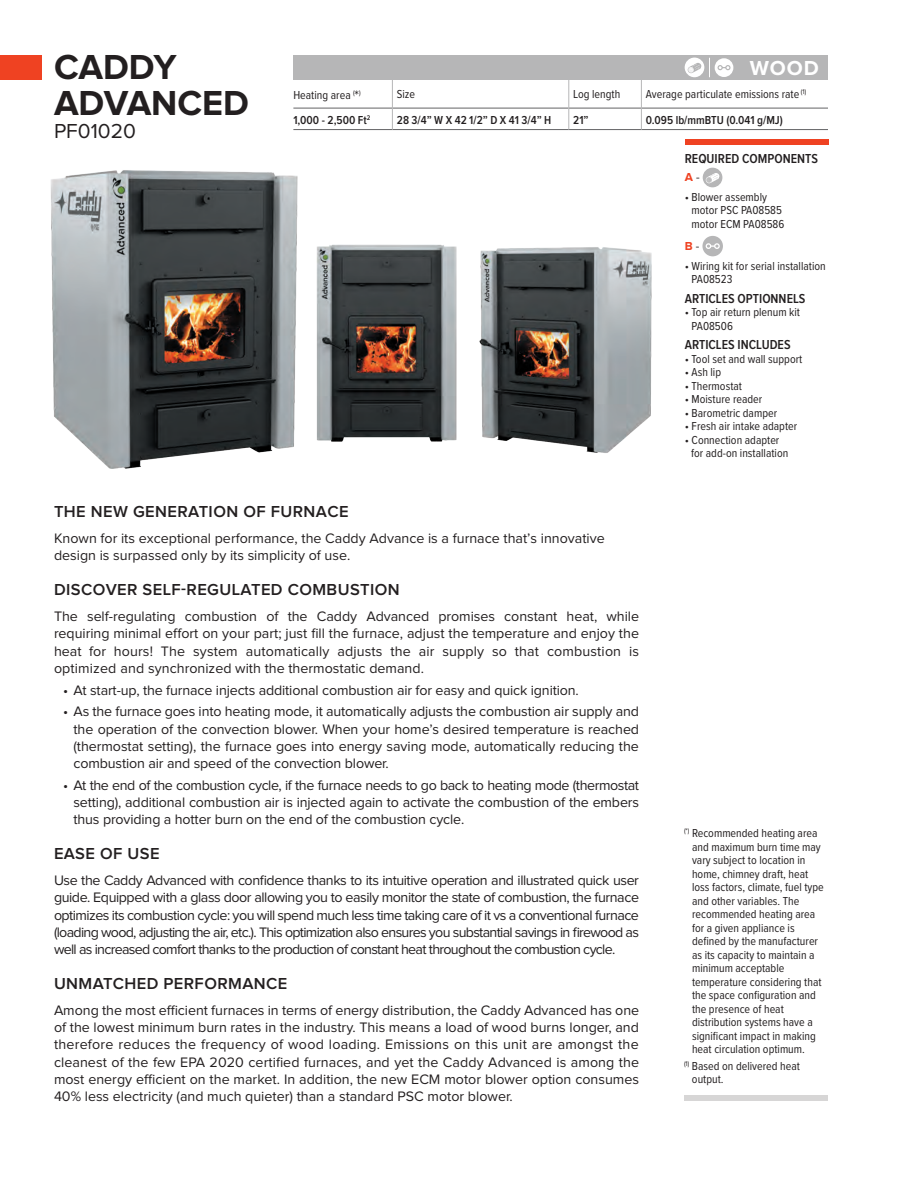
<style>
.page{position:relative;width:918px;height:1188px;background:#fff}
.page>*{position:absolute;margin:0;border:0;box-sizing:border-box;transform-origin:0 0}
.t1{font:700 36px/36px "Proxima Nova";color:#231f20}
.t2{font:21px "Proxima Nova";color:#231f20}
.t3{font:700 21px "Proxima Nova";color:#fff}
.t4{font:600 16.5px "Proxima Nova";letter-spacing:.025em;color:#231f20}
.t5{font:14.25px/17.2px "Proxima Nova";letter-spacing:-.005em;color:#231f20;text-align:justify}
.t6{font:600 13.5px "Proxima Nova Cond";color:#231f20}
.t7{font:12px/13.5px "Proxima Nova Cond";color:#231f20}
.t8{font:600 12px "Proxima Nova Cond";color:#231f20}
.t9{font:700 12px "Proxima Nova";color:#ef4222}
.s1{font-size:13.95px}
.s2{font-weight:400;color:#231f20}
</style>
<div class="page">
<div style="left:0;top:56px;width:41px;height:24px;background:#ef4222"></div>
<img style="left:51px;top:170px;width:247px;height:299px">
<img style="left:316px;top:244px;width:128px;height:198px">
<img style="left:444px;top:236px;width:265px;height:217px">
<div style="left:293px;top:55px;width:535px;height:25px;background:#b6b6b7"></div>
<hr style="left:293px;top:108px;width:99px;height:1px;background:#636366">
<hr style="left:393px;top:108px;width:176px;height:1px;background:#636366">
<hr style="left:569px;top:108px;width:72px;height:1px;background:#636366">
<hr style="left:642px;top:108px;width:186px;height:1px;background:#636366">
<hr style="left:293px;top:129px;width:99px;height:1px;background:#636366">
<hr style="left:392px;top:129px;width:177px;height:1px;background:#636366">
<hr style="left:569px;top:129px;width:72px;height:1px;background:#636366">
<hr style="left:641px;top:129px;width:187px;height:1px;background:#636366">
<svg style="left:392px;top:80px;width:1px;height:49px"></svg>
<svg style="left:569px;top:80px;width:1px;height:49px"></svg>
<svg style="left:641px;top:80px;width:1px;height:49px"></svg>
<div style="left:703px;top:168px;width:19px;height:19px;background:#b6b6b7;border-radius:50%"></div>
<svg style="left:706px;top:173px;width:13px;height:10px"></svg>
<div style="left:702px;top:236px;width:21px;height:20px;background:#b6b6b7;border-radius:50%"></div>
<svg style="left:706px;top:243px;width:14px;height:6px"></svg>
<div style="left:685px;top:139px;width:144px;height:6px;background:#ef4222"></div>
<div style="left:684px;top:1095px;width:144px;height:6px;background:#d7d6d6"></div>
<svg style="left:709px;top:58px;width:1px;height:19px"></svg>
<div style="left:685px;top:58px;width:19px;height:19px;background:#fff;border-radius:50%"></div>
<svg style="left:688px;top:63px;width:13px;height:10px"></svg>
<div style="left:715px;top:58px;width:18px;height:19px;background:#fff;border-radius:50%"></div>
<svg style="left:718px;top:65px;width:13px;height:5px"></svg>
<h1 class="t1" style="left:54px;top:51px;width:197px">CADDY<br>ADVANCED</h1>
<h2 class="t2" style="left:54px;top:121px;width:83px">PF01020</h2>
<h2 class="t3" style="left:750px;top:58px;width:71px">WOOD</h2>
<p class="t7" style="left:293px;top:88px;width:69px">Heating area <sup>(</sup><span class="s1">*</span><sup>)</sup></p>
<p class="t7" style="left:397px;top:87px;width:20px">Size</p>
<p class="t7" style="left:573px;top:87px;width:49px">Log length</p>
<p class="t7" style="left:646px;top:87px;width:162px">Average particulate emissions rate <sup>(1)</sup></p>
<p class="t8" style="left:293px;top:114px;width:79px">1,000 - 2,500 Ft<sup>2</sup></p>
<p class="t8" style="left:397px;top:114px;width:156px">28 3/4” W X 42 1/2” D X 41 3/4” H</p>
<p class="t8" style="left:573px;top:114px;width:17px">21”</p>
<p class="t8" style="left:646px;top:114px;width:139px">0.095 lb/mmBTU (0.041 g/MJ)</p>
<p class="t6" style="left:685px;top:153px;width:135px">REQUIRED COMPONENTS</p>
<p class="t9" style="left:685px;top:172px;width:16px">A <span class="s2">-</span></p>
<p class="t7" style="left:692px;top:190px;width:94px;text-indent:-7px">• Blower assembly motor PSC PA08585 motor ECM PA08586</p>
<p class="t9" style="left:685px;top:241px;width:16px">B <span class="s2">-</span></p>
<p class="t7" style="left:692px;top:259px;width:136px;text-indent:-7px">• Wiring kit for serial installation<br>PA08523</p>
<p class="t6" style="left:685px;top:292px;width:122px">ARTICLES OPTIONNELS</p>
<p class="t7" style="left:692px;top:305px;width:110px;text-indent:-7px">• Top air return plenum kit<br>PA08506</p>
<p class="t6" style="left:685px;top:339px;width:107px">ARTICLES INCLUDES</p>
<p class="t7" style="left:685px;top:352px;width:119px">• Tool set and wall support</p>
<p class="t7" style="left:685px;top:365px;width:38px">• Ash lip</p>
<p class="t7" style="left:685px;top:379px;width:59px">• Thermostat</p>
<p class="t7" style="left:685px;top:392px;width:79px">• Moisture reader</p>
<p class="t7" style="left:685px;top:406px;width:94px">• Barometric damper</p>
<p class="t7" style="left:685px;top:419px;width:114px">• Fresh air intake adapter</p>
<p class="t7" style="left:691px;top:433px;width:99px;text-indent:-6px">• Connection adapter for add-on installation</p>
<p class="t4" style="left:54px;top:504px;width:296px">THE NEW GENERATION OF FURNACE</p>
<p class="t5" style="left:54px;top:529px;width:552px">Known for its exceptional performance, the Caddy Advance is a furnace that’s innovative design is surpassed only by its simplicity of use.</p>
<p class="t4" style="left:54px;top:582px;width:347px">DISCOVER SELF-REGULATED COMBUSTION</p>
<p class="t5" style="left:54px;top:608px;width:587px">The self-regulating combustion of the Caddy Advanced promises constant heat, while requiring minimal effort on your part; just fill the furnace, adjust the temperature and enjoy the heat for hours! The system automatically adjusts the air supply so that combustion is optimized and synchronized with the thermostatic demand.</p>
<p class="t5" style="left:63px;top:682px;width:517px">• At start-up, the furnace injects additional combustion air for easy and quick ignition.</p>
<p class="t5" style="left:74px;top:704px;width:567px;text-indent:-11px">• As the furnace goes into heating mode, it automatically adjusts the combustion air supply and the operation of the convection blower. When your home’s desired temperature is reached (thermostat setting), the furnace goes into energy saving mode, automatically reducing the combustion air and speed of the convection blower.</p>
<p class="t5" style="left:74px;top:777px;width:567px;text-indent:-11px">• At the end of the combustion cycle, if the furnace needs to go back to heating mode (thermostat setting), additional combustion air is injected again to activate the combustion of the embers thus providing a hotter burn on the end of the combustion cycle.</p>
<p class="t4" style="left:54px;top:846px;width:107px">EASE OF USE</p>
<p class="t5" style="left:54px;top:872px;width:587px">Use the Caddy Advanced with confidence thanks to its intuitive operation and illustrated quick user guide. Equipped with a glass door allowing you to easily monitor the state of combustion, the furnace optimizes its combustion cycle: you will spend much less time taking care of it vs a conventional furnace (loading wood, adjusting the air, etc.). This optimization also ensures you substantial savings in firewood as well as increased comfort thanks to the production of constant heat throughout the combustion cycle.</p>
<p class="t4" style="left:54px;top:975px;width:235px">UNMATCHED PERFORMANCE</p>
<p class="t5" style="left:54px;top:1002px;width:587px">Among the most efficient furnaces in terms of energy distribution, the Caddy Advanced has one of the lowest minimum burn rates in the industry. This means a load of wood burns longer, and therefore reduces the frequency of wood loading. Emissions on this unit are amongst the cleanest of the few EPA 2020 certified furnaces, and yet the Caddy Advanced is among the most energy efficient on the market. In addition, the new ECM motor blower option consumes 40% less electricity (and much quieter) than a standard PSC motor blower.</p>
<p class="t7" style="left:692px;top:826px;width:133px;text-indent:-8px"><sup>(*)</sup> Recommended heating area and maximum burn time may vary subject to location in home, chimney draft, heat loss factors, climate, fuel type and other variables. The recommended heating area for a given appliance is defined by the manufacturer as its capacity to maintain a minimum acceptable temperature considering that the space configuration and the presence of heat distribution systems have a significant impact in making heat circulation optimum.</p>
<p class="t7" style="left:692px;top:1058px;width:110px;text-indent:-8px"><sup>(1)</sup> Based on delivered heat output.</p>
</div>
